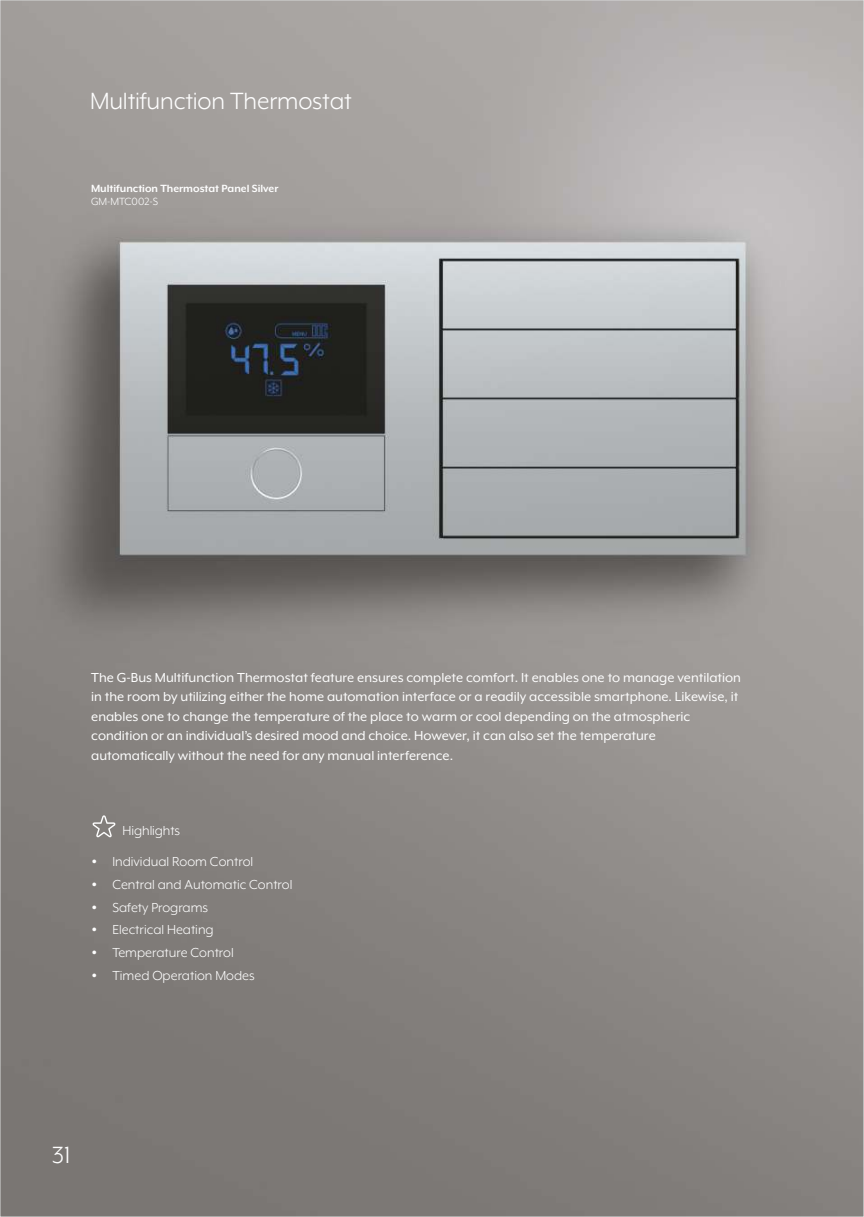
<style>
.page{position:relative;width:864px;height:1217px;background:#fff}
.page>*{position:absolute;margin:0;border:0;box-sizing:border-box;transform-origin:0 0}
.t1{font:27px "Mr Eaves XL Mod OT";letter-spacing:-.005em;color:#fefefe}
.t2{font:15px/19.5px "Mr Eaves XL Mod OT";color:#fefefe}
.t3{font:15px/22.6px "Mr Eaves XL Mod OT";color:#fefefe}
.t4{font:700 12px "Mr Eaves XL Mod OT";color:#fefefe}
.t5{font:12px "Mr Eaves XL Mod OT";color:#fefefe}
</style>
<div class="page">
<img style="left:2px;top:2px;width:859px;height:1212px">
<svg style="left:92px;top:815px;width:23px;height:22px"></svg>
<svg style="left:92px;top:859px;width:4px;height:4px"></svg>
<svg style="left:92px;top:882px;width:4px;height:3px"></svg>
<svg style="left:92px;top:904px;width:4px;height:4px"></svg>
<svg style="left:92px;top:927px;width:4px;height:4px"></svg>
<svg style="left:92px;top:950px;width:4px;height:3px"></svg>
<svg style="left:92px;top:972px;width:4px;height:4px"></svg>
<h1 class="t1" style="left:90px;top:89px;width:263px">Multifunction Thermostat</h1>
<p class="t4" style="left:91px;top:183px;width:189px">Multifunction Thermostat Panel Silver</p>
<p class="t5" style="left:91px;top:195px;width:69px">GM-MTC002-S</p>
<p class="t2" style="left:91px;top:668px;width:651px">The G-Bus Multifunction Thermostat feature ensures complete comfort. It enables one to manage ventilation in the room by utilizing either the home automation interface or a readily accessible smartphone. Likewise, it enables one to change the temperature of the place to warm or cool depending on the atmospheric condition or an individual’s desired mood and choice. However, it can also set the temperature automatically without the need for any manual interference.</p>
<p class="t3" style="left:123px;top:819px;width:59px">Highlights</p>
<p class="t3" style="left:112px;top:851px;width:181px">Individual Room Control<br>Central and Automatic Control<br>Safety Programs<br>Electrical Heating<br>Temperature Control<br>Timed Operation Modes</p>
<h1 class="t1" style="left:52px;top:1142px;width:20px">31</h1>
</div>
